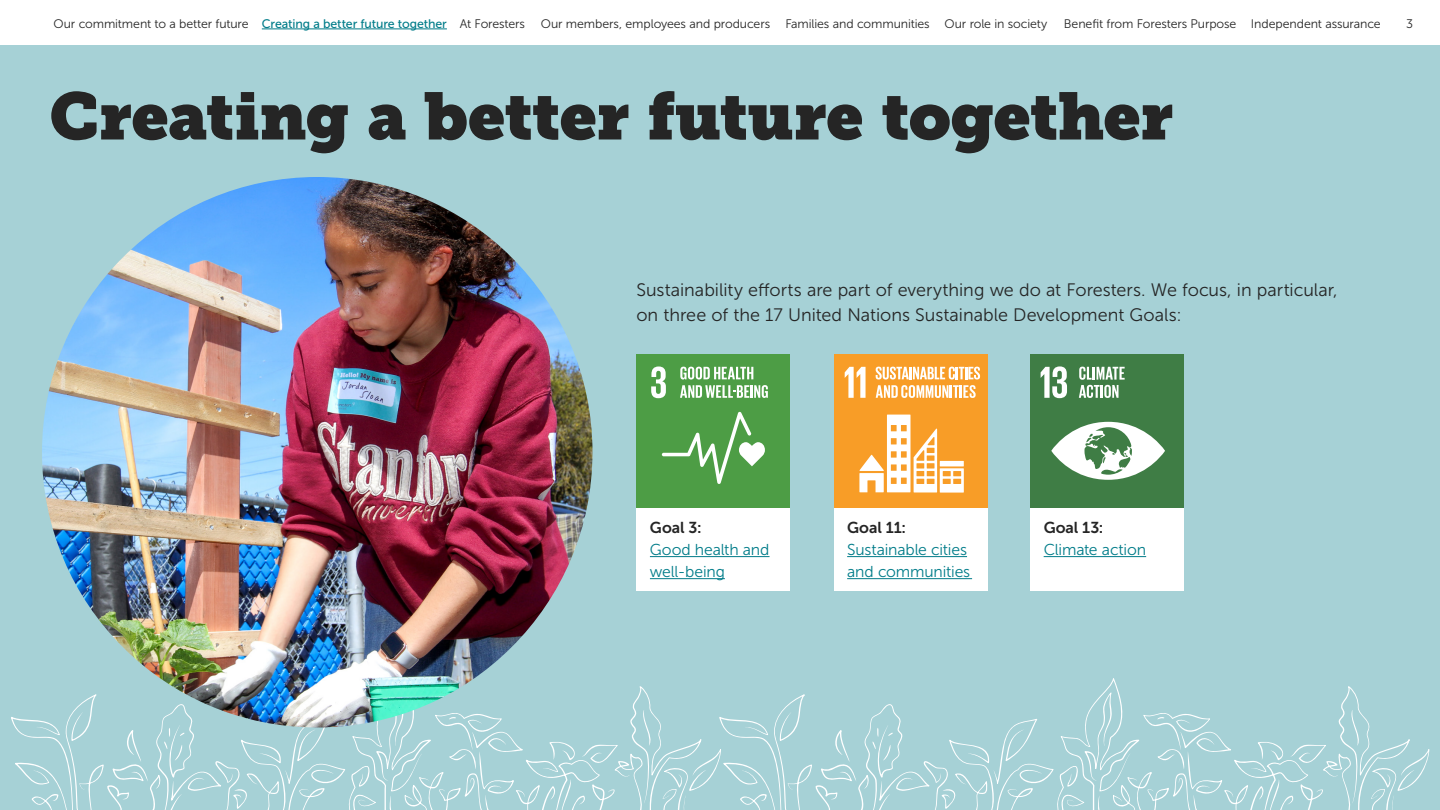
<style>
.page{position:relative;width:1440px;height:810px;background:#fff}
.page>*{position:absolute;margin:0;border:0;box-sizing:border-box;transform-origin:0 0}
.t1{font:66px "Museo Slab";letter-spacing:-.01em;color:#252525}
.t2{font:18px/25.2px "Museo Sans 300";color:#252525}
.t3{font:15.75px/22px "Museo Sans 300";letter-spacing:-.01em;color:#007c89}
.t4{font:15.75px "Museo Sans 700";letter-spacing:-.005em;color:#252525}
.t5{font:12.38px "Museo Sans 300";letter-spacing:-.005em;color:#252525}
.s1{font-family:"Museo Sans 500";color:#007c89}
</style>
<div class="page">
<hr style="left:262px;top:29px;width:185px;height:1px;background:#007c89">
<div style="left:0;top:45px;width:1440px;height:765px;background:#a6d1d6"></div>
<svg style="left:11px;top:678px;width:1419px;height:132px"></svg>
<div style="left:636px;top:354px;width:154px;height:154px;background:#4d9d45"></div>
<svg style="left:651px;top:366px;width:15px;height:32px"></svg>
<svg style="left:662px;top:412px;width:103px;height:72px"></svg>
<svg style="left:680px;top:367px;width:88px;height:31px"></svg>
<div style="left:636px;top:508px;width:154px;height:83px;background:#fff"></div>
<hr style="left:650px;top:556px;width:120px;height:1px;background:#007c89">
<hr style="left:650px;top:578px;width:75px;height:1px;background:#007c89">
<div style="left:834px;top:354px;width:153px;height:154px;background:#f89d27"></div>
<svg style="left:845px;top:367px;width:21px;height:31px"></svg>
<svg style="left:859px;top:415px;width:105px;height:78px"></svg>
<svg style="left:876px;top:367px;width:104px;height:12px"></svg>
<svg style="left:876px;top:385px;width:100px;height:13px"></svg>
<div style="left:834px;top:508px;width:153px;height:83px;background:#fff"></div>
<hr style="left:847px;top:556px;width:120px;height:1px;background:#007c89">
<hr style="left:847px;top:578px;width:125px;height:1px;background:#007c89">
<div style="left:1030px;top:354px;width:154px;height:154px;background:#3f7d45"></div>
<svg style="left:1041px;top:366px;width:26px;height:32px"></svg>
<svg style="left:1051px;top:422px;width:114px;height:58px"></svg>
<svg style="left:1079px;top:367px;width:46px;height:31px"></svg>
<div style="left:1030px;top:508px;width:154px;height:83px;background:#fff"></div>
<hr style="left:1044px;top:556px;width:102px;height:1px;background:#007c89">
<img style="left:42px;top:177px;width:550px;height:551px;border-radius:275px">
<p class="t5" style="left:54px;top:17px;width:473px">Our commitment to a better future <span class="s1">Creating a better future together</span> At Foresters</p>
<p class="t5" style="left:541px;top:17px;width:508px">Our members, employees and producers Families and communities Our role in society</p>
<p class="t5" style="left:1064px;top:17px;width:318px">Benefit from Foresters Purpose Independent assurance</p>
<p class="t5" style="left:1406px;top:17px;width:8px">3</p>
<h1 class="t1" style="left:50px;top:77px;width:1125px">Creating a better future together</h1>
<h2 class="t2" style="left:636px;top:277px;width:703px">Sustainability efforts are part of everything we do at Foresters. We focus, in particular, on three of the 17 United Nations Sustainable Development Goals:</h2>
<p class="t4" style="left:650px;top:519px;width:53px">Goal 3:</p>
<p class="t3" style="left:650px;top:539px;width:121px">Good health and well-being</p>
<p class="t4" style="left:847px;top:519px;width:60px">Goal 11:</p>
<p class="t3" style="left:847px;top:539px;width:125px">Sustainable cities and communities</p>
<p class="t4" style="left:1044px;top:519px;width:61px">Goal 13:</p>
<p class="t3" style="left:1044px;top:539px;width:104px">Climate action</p>
</div>
